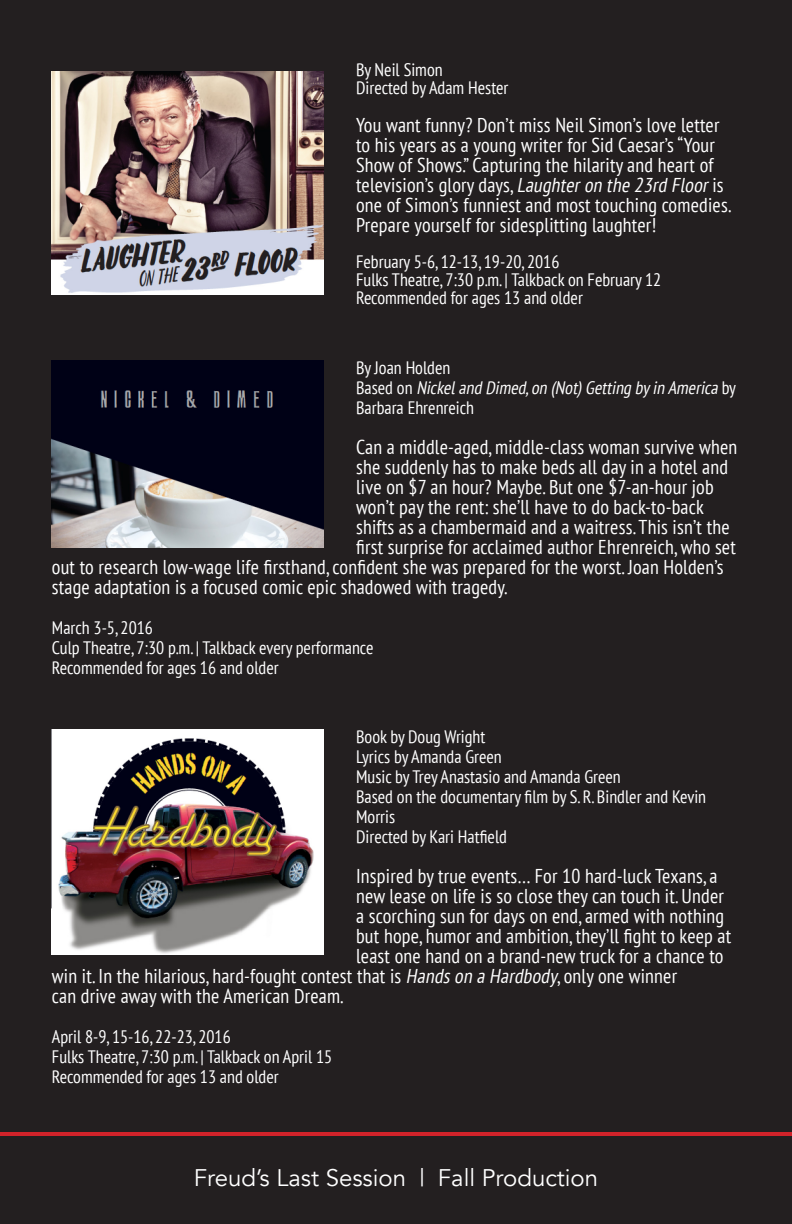
<style>
.page{position:relative;width:792px;height:1224px;background:#fff}
.page>*{position:absolute;margin:0;border:0;box-sizing:border-box;transform-origin:0 0}
.t1{font:24px "Avenir";color:#fff}
.t2{font:condensed 20px/20px "PT Sans";letter-spacing:.01em;color:#fff}
.t3{font:condensed 18px/20px "PT Sans";color:#fff}
.t4{font:italic condensed 18px/20px "PT Sans";color:#fff}
.s1{font-style:italic}
.s2{font-style:normal}
</style>
<div class="page">
<div style="left:1px;top:1px;width:790px;height:1222px;background:#231f20"></div>
<hr style="left:0;top:1132px;width:792px;height:4px;background:#d1232a">
<img style="left:52px;top:730px;width:271px;height:225px">
<img style="left:52px;top:72px;width:271px;height:223px">
<img style="left:52px;top:360px;width:271px;height:188px">
<svg style="left:0;top:0;width:2px;height:228px"></svg>
<p class="t3" style="left:356px;top:59px;width:88px">By Neil Simon</p>
<p class="t3" style="left:356px;top:77px;width:154px">Directed by Adam Hester</p>
<p class="t2" style="left:356px;top:115px;width:377px">You want funny? Don’t miss Neil Simon’s love letter to his years as a young writer for Sid Caesar’s “Your Show of Shows.” Capturing the hilarity and heart of television’s glory days, <span class="s1">Laughteron the 23rd Floor</span>is one of Simon’s funniest and most touching comedies.<br>Prepare yourself for sidesplitting laughter!</p>
<p class="t3" style="left:356px;top:251px;width:205px">February 5-6, 12-13, 19-20, 2016</p>
<p class="t3" style="left:356px;top:269px;width:307px">Fulks Theatre, 7:30 p.m. | Talkback on February 12</p>
<p class="t3" style="left:356px;top:287px;width:228px">Recommended for ages 13 and older</p>
<p class="t3" style="left:356px;top:357px;width:96px">By Joan Holden</p>
<p class="t4" style="left:356px;top:377px;width:381px"><span class="s2">B a s e d o n</span> Nickeland Dimed,on (Not) Getting byin America<span class="s2">b y<br>Barbara Ehrenreich</span></p>
<p class="t2" style="left:356px;top:436px;width:383px">Can a middle-aged, middle-class woman survive when</p>
<p class="t2" style="left:356px;top:456px;width:373px">she suddenly has to make beds all day in a hotel and</p>
<p class="t2" style="left:356px;top:476px;width:359px">live on $7 an hour? Maybe. But one $7-an-hour job</p>
<p class="t2" style="left:356px;top:496px;width:349px">won’t pay the rent: she’ll have to do back-to-back</p>
<p class="t2" style="left:356px;top:516px;width:375px">shifts as a chambermaid and a waitress. This isn’t the</p>
<p class="t2" style="left:356px;top:536px;width:381px">first surprise for acclaimed author Ehrenreich, who set</p>
<p class="t2" style="left:52px;top:556px;width:673px">out to research low-wage life firsthand, confident she was prepared for the worst. Joan Holden’s</p>
<p class="t2" style="left:52px;top:576px;width:457px">stage adaptation is a focused comic epic shadowed with tragedy.</p>
<p class="t3" style="left:52px;top:617px;width:103px">March 3-5, 2016</p>
<p class="t3" style="left:52px;top:637px;width:323px">Culp Theatre, 7:30 p.m. | Talkback every performance</p>
<p class="t3" style="left:52px;top:657px;width:228px">Recommended for ages 16 and older</p>
<p class="t3" style="left:356px;top:726px;width:131px">Book by Doug Wright</p>
<p class="t3" style="left:356px;top:746px;width:147px">Lyrics by Amanda Green</p>
<p class="t3" style="left:356px;top:766px;width:266px">Music by Trey Anastasio and Amanda Green</p>
<p class="t3" style="left:356px;top:786px;width:352px">Based on the documentary film by S. R. Bindler and Kevin<br>Morris</p>
<p class="t3" style="left:356px;top:826px;width:152px">Directed by Kari Hatfield</p>
<p class="t2" style="left:356px;top:866px;width:363px">Inspired by true events… For 10 hard-luck Texans, a</p>
<p class="t2" style="left:356px;top:886px;width:369px">new lease on life is so close they can touch it. Under</p>
<p class="t2" style="left:356px;top:906px;width:370px">a scorching sun for days on end, armed with nothing</p>
<p class="t2" style="left:356px;top:926px;width:377px">but hope, humor and ambition, they’ll fight to keep at</p>
<p class="t2" style="left:356px;top:946px;width:369px">least one hand on a brand-new truck for a chance to</p>
<p class="t2" style="left:52px;top:966px;width:627px">win it. In the hilarious, hard-fought contest that is <span class="s1">Handson a Hardbody</span>, only one winner</p>
<p class="t2" style="left:52px;top:986px;width:293px">can drive away with the American Dream.</p>
<p class="t3" style="left:52px;top:1026px;width:180px">April 8-9, 15-16, 22-23, 2016</p>
<p class="t3" style="left:52px;top:1046px;width:282px">Fulks Theatre, 7:30 p.m. | Talkback on April 15</p>
<p class="t3" style="left:52px;top:1066px;width:228px">Recommended for ages 13 and older</p>
<p class="t1" style="left:194px;top:1163px;width:406px">Freud’s Last Session | Fall Production</p>
</div>
